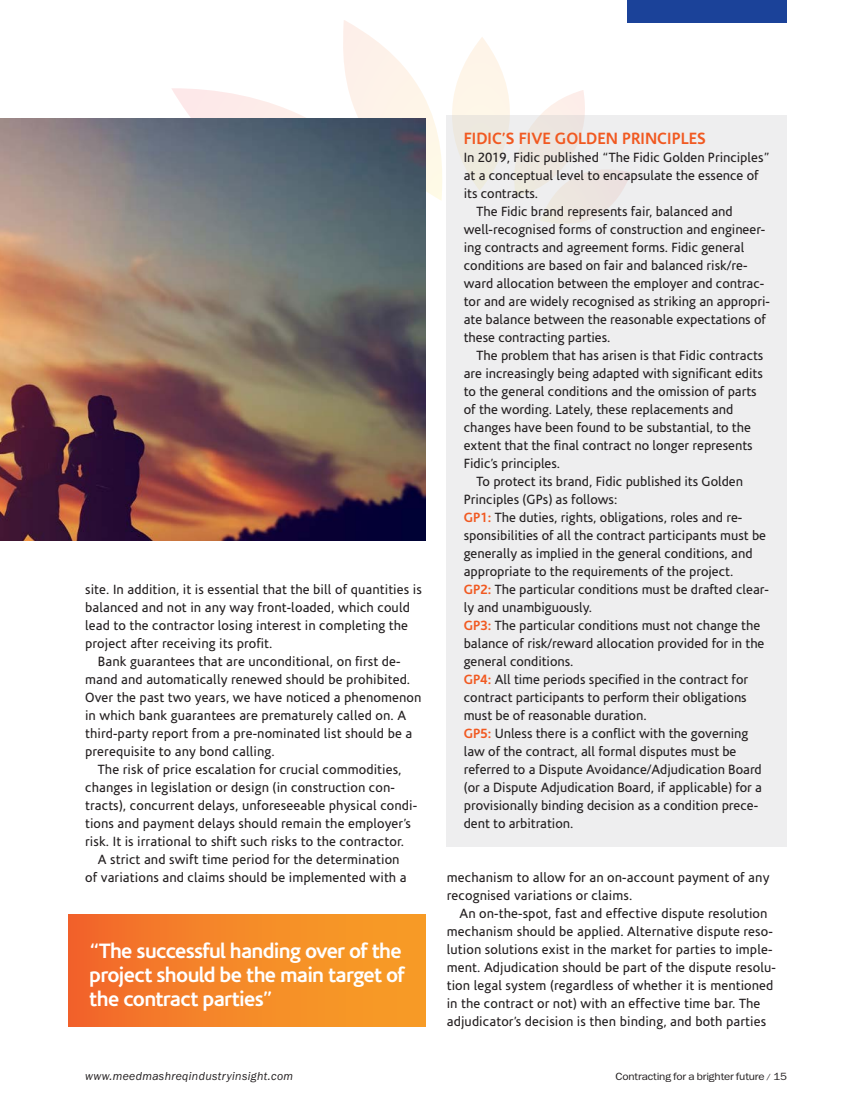
<style>
.page{position:relative;width:851px;height:1106px;background:#fff}
.page>*{position:absolute;margin:0;border:0;box-sizing:border-box;transform-origin:0 0}
.t1{font:700 21px/24px "Corisande";letter-spacing:-.035em;color:#fff}
.t2{font:700 16.5px "Corisande";color:#f15921}
.t3{font:13.5px/18px "Corisande";color:#231f20}
.t4{font:italic 12px "ITC Franklin Gothic Std";letter-spacing:.03em;color:#231f20}
.t5{font:10.5px "ITC Franklin Gothic Std";letter-spacing:-.015em;color:#231f20;scale:1.1 1}
.s1{font-weight:700;color:#f15921}
</style>
<div class="page">
<div style="left:627px;top:0;width:159px;height:23px;background:#1b4299"></div>
<svg style="left:452px;top:37px;width:133px;height:78px"></svg>
<svg style="left:34px;top:20px;width:408px;height:286px"></svg>
<div style="left:446px;top:115px;width:341px;height:731px;background:#eeeeef"></div>
<img style="left:0;top:119px;width:425px;height:421px">
<div style="left:68px;top:914px;width:357px;height:112px;background:linear-gradient(to right,#f2692b,#f8a326)"></div>
<p class="t3" style="left:85px;top:581px;width:338px">site. In addition, it is essential that the bill of quantities is balanced and not in any way front-loaded, which could lead to the contractor losing interest in completing the project after receiving its profit.</p>
<p class="t3" style="left:85px;top:653px;width:337px;text-indent:13px">Bank guarantees that are unconditional, on first de&shy;mand and automatically renewed should be prohibited.<br>Over the past two years, we have noticed a phenomenon in which bank guarantees are prematurely called on. A third-party report from a pre-nominated list should be a prerequisite to any bond calling.</p>
<p class="t3" style="left:85px;top:761px;width:333px;text-indent:13px">The risk of price escalation for crucial commodities, changes in legislation or design (in construction con&shy;tracts), concurrent delays, unforeseeable physical condi&shy;tions and payment delays should remain the employer’s risk. It is irrational to shift such risks to the contractor.</p>
<p class="t3" style="left:85px;top:851px;width:323px;text-align:center">A strict and swift time period for the determination<br>of variations and claims should be implemented with a</p>
<p class="t1" style="left:89px;top:938px;width:317px">“The successful handing over of the project should be the main target of the contract parties”</p>
<p class="t2" style="left:463px;top:129px;width:243px">FIDIC’S FIVE GOLDEN PRINCIPLES</p>
<p class="t3" style="left:463px;top:149px;width:308px">In 2019, Fidic published “The Fidic Golden Principles” at a conceptual level to encapsulate the essence of its contracts.</p>
<p class="t3" style="left:463px;top:203px;width:307px;text-indent:13px">The Fidic brand represents fair, balanced and well-recognised forms of construction and engineer&shy;ing contracts and agreement forms. Fidic general conditions are based on fair and balanced risk/re&shy;ward allocation between the employer and contrac&shy;tor and are widely recognised as striking an appropri&shy;ate balance between the reasonable expectations of these contracting parties.</p>
<p class="t3" style="left:463px;top:347px;width:301px;text-indent:13px">The problem that has arisen is that Fidic contracts are increasingly being adapted with significant edits to the general conditions and the omission of parts of the wording. Lately, these replacements and changes have been found to be substantial, to the extent that the final contract no longer represents Fidic’s principles.</p>
<p class="t3" style="left:463px;top:473px;width:281px;text-indent:13px">To protect its brand, Fidic published its Golden<br>Principles (GPs) as follows:</p>
<p class="t3" style="left:463px;top:509px;width:304px"><span class="s1">GP1:</span> The duties, rights, obligations, roles and re&shy;sponsibilities of all the contract participants must be generally as implied in the general conditions, and appropriate to the requirements of the project.</p>
<p class="t3" style="left:463px;top:581px;width:306px"><span class="s1">GP2:</span> The particular conditions must be drafted clear&shy;ly and unambiguously.</p>
<p class="t3" style="left:463px;top:617px;width:302px"><span class="s1">GP3:</span> The particular conditions must not change the balance of risk/reward allocation provided for in the general conditions.</p>
<p class="t3" style="left:463px;top:671px;width:286px;text-align:justify"><span class="s1">GP4:</span> All time periods specified in the contract for contract participants to perform their obligations must be of reasonable duration.</p>
<p class="t3" style="left:463px;top:725px;width:300px"><span class="s1">GP5:</span> Unless there is a conflict with the governing law of the contract, all formal disputes must be referred to a Dispute Avoidance/Adjudication Board (or a Dispute Adjudication Board, if applicable) for a provisionally binding decision as a condition prece&shy;dent to arbitration.</p>
<p class="t3" style="left:446px;top:869px;width:324px">mechanism to allow for an on-account payment of any recognised variations or claims.</p>
<p class="t3" style="left:446px;top:905px;width:330px;text-indent:13px">An on-the-spot, fast and effective dispute resolution mechanism should be applied. Alternative dispute reso&shy;lution solutions exist in the market for parties to imple&shy;ment. Adjudication should be part of the dispute resolu&shy;tion legal system (regardless of whether it is mentioned in the contract or not) with an effective time bar. The adjudicator’s decision is then binding, and both parties</p>
<p class="t4" style="left:85px;top:1069px;width:209px">www.meedmashreqindustryinsight.com</p>
<p class="t5" style="left:615px;top:1070px;width:158px">Contracting for a brighter future <sup>/</sup> 15</p>
</div>
